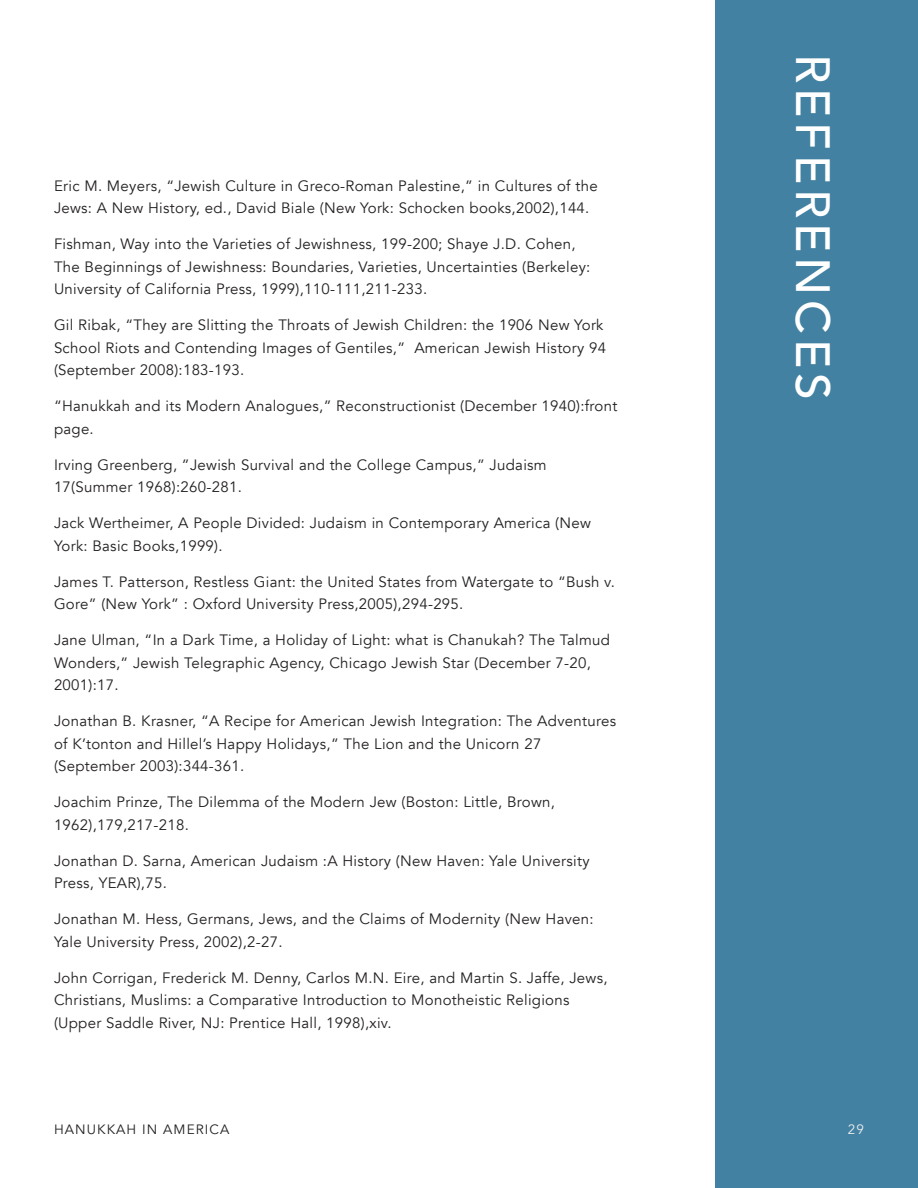
<style>
.page{position:relative;width:918px;height:1188px;background:#fff}
.page>*{position:absolute;margin:0;border:0;box-sizing:border-box;transform-origin:0 0}
.t1{font:500 48px "Avenir";letter-spacing:.1em;color:#fff}
.t2{font:15px/22.5px "Avenir";letter-spacing:.02em;color:#231f20}
.t3{font:13.5px "Avenir";letter-spacing:.08em;color:#231f20}
.t4{font:13.5px "Avenir";color:#eeeeef}
</style>
<div class="page">
<div style="left:716px;top:0;width:202px;height:1188px;background:#4281a1"></div>
<p class="t2" style="left:54px;top:174px;width:545px">Eric M. Meyers, “Jewish Culture in Greco-Roman Palestine,” in Cultures of the<br>Jews: A New History, ed., David Biale (New York: Schocken books,2002),144.</p>
<p class="t2" style="left:54px;top:233px;width:538px">Fishman, Way into the Varieties of Jewishness, 199-200; Shaye J.D. Cohen,<br>The Beginnings of Jewishness: Boundaries, Varieties, Uncertainties (Berkeley:<br>University of California Press, 1999),110-111,211-233.</p>
<p class="t2" style="left:54px;top:314px;width:554px">Gil Ribak, “They are Slitting the Throats of Jewish Children: the 1906 New York<br>School Riots and Contending Images of Gentiles,” American Jewish History 94 (September 2008):183-193.</p>
<p class="t2" style="left:54px;top:395px;width:565px">“Hanukkah and its Modern Analogues,” Reconstructionist (December 1940):front page.</p>
<p class="t2" style="left:54px;top:453px;width:494px">Irving Greenberg, ”Jewish Survival and the College Campus,” Judaism<br>17(Summer 1968):260-281.</p>
<p class="t2" style="left:54px;top:512px;width:538px">Jack Wertheimer, A People Divided: Judaism in Contemporary America (New<br>York: Basic Books,1999).</p>
<p class="t2" style="left:54px;top:570px;width:562px">James T. Patterson, Restless Giant: the United States from Watergate to “Bush v.<br>Gore” (New York” : Oxford University Press,2005),294-295.</p>
<p class="t2" style="left:54px;top:629px;width:557px">Jane Ulman, “In a Dark Time, a Holiday of Light: what is Chanukah? The Talmud<br>Wonders,” Jewish Telegraphic Agency, Chicago Jewish Star (December 7-20,<br>2001):17.</p>
<p class="t2" style="left:54px;top:710px;width:564px">Jonathan B. Krasner, “A Recipe for American Jewish Integration: The Adventures of K’tonton and Hillel’s Happy Holidays,” The Lion and the Unicorn 27 (September 2003):344-361.</p>
<p class="t2" style="left:54px;top:791px;width:502px">Joachim Prinze, The Dilemma of the Modern Jew (Boston: Little, Brown,<br>1962),179,217-218.</p>
<p class="t2" style="left:54px;top:849px;width:537px">Jonathan D. Sarna, American Judaism :A History (New Haven: Yale University<br>Press, YEAR),75.</p>
<p class="t2" style="left:54px;top:908px;width:541px">Jonathan M. Hess, Germans, Jews, and the Claims of Modernity (New Haven:<br>Yale University Press, 2002),2-27.</p>
<p class="t2" style="left:54px;top:966px;width:555px">John Corrigan, Frederick M. Denny, Carlos M.N. Eire, and Martin S. Jaffe, Jews,<br>Christians, Muslims: a Comparative Introduction to Monotheistic Religions (Upper Saddle River, NJ: Prentice Hall, 1998),xiv.</p>
<h1 class="t1" style="left:854px;top:54px;width:347px;rotate:90deg">REFERENCES</h1>
<p class="t3" style="left:54px;top:1121px;width:177px">HANUKKAH IN AMERICA</p>
<p class="t4" style="left:848px;top:1121px;width:18px">29</p>
</div>
